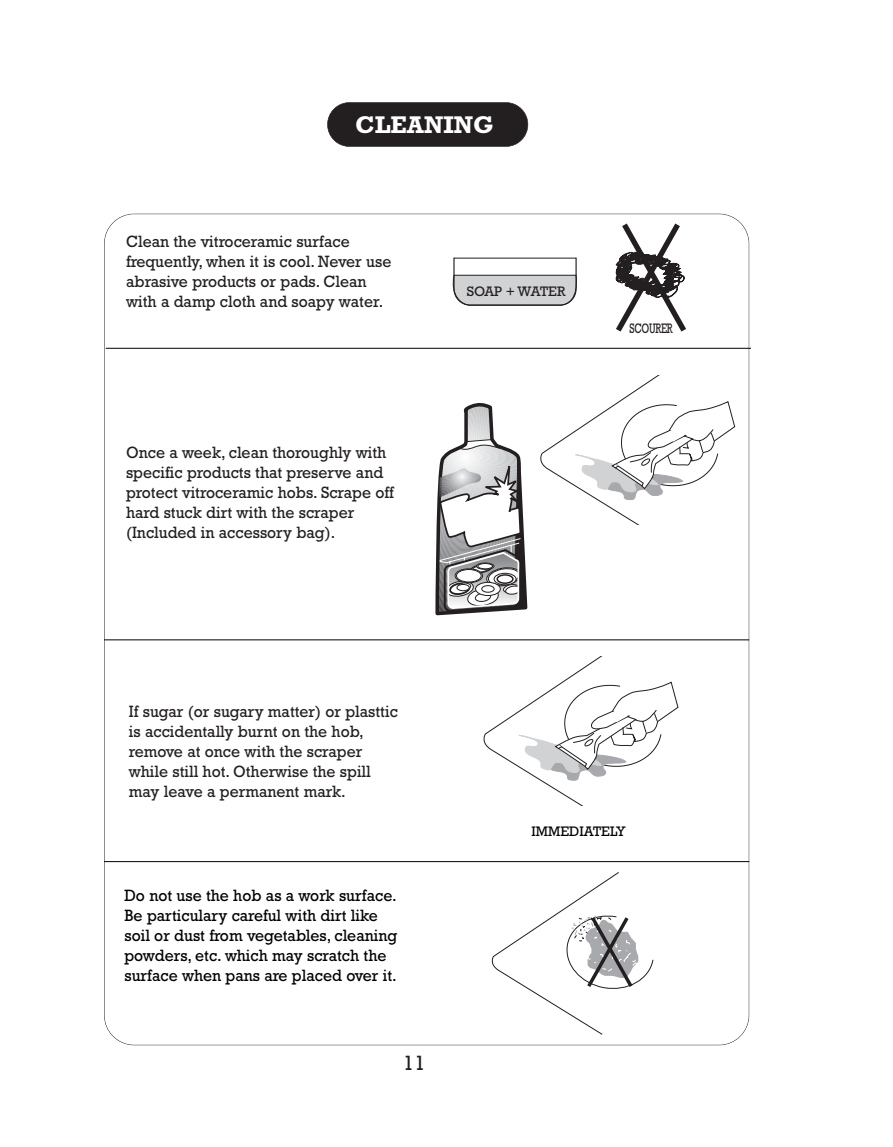
<style>
.page{position:relative;width:893px;height:1147px;background:#fff}
.page>*{position:absolute;margin:0;border:0;box-sizing:border-box;transform-origin:0 0}
.t1{font:700 24.5px "Rockwell";color:#fff}
.t2{font:21px "Rockwell";color:#231f20}
.t3{font:16.62px/19.9px "Rockwell";color:#231f20;scale:.95 1}
.t4{font:16.62px/19.9px "Rockwell";color:#000;scale:.95 1}
.t5{font:14px "Rockwell";color:#000}
.t6{font:14px "Rockwell";color:#231f20}
.t7{font:14px "Rockwell";letter-spacing:-.035em;color:#231f20;scale:.7 1}
</style>
<div class="page">
<div style="left:327px;top:102px;width:201px;height:44px;background:#231f20;border-radius:22px"></div>
<div style="left:327px;top:102px;width:201px;height:45px;border:1px solid #231f20;border-radius:22px"></div>
<svg style="left:492px;top:872px;width:161px;height:162px"></svg>
<hr style="left:104px;top:639px;width:645px;height:1px;background:#000">
<hr style="left:106px;top:348px;width:645px;height:1px;background:#000">
<hr style="left:104px;top:861px;width:645px;height:1px;background:#000">
<svg style="left:540px;top:375px;width:195px;height:149px"></svg>
<svg style="left:483px;top:656px;width:195px;height:149px"></svg>
<svg style="left:452px;top:257px;width:125px;height:49px"></svg>
<hr style="left:454px;top:258px;width:122px;height:1px;background:#231f20">
<svg style="left:615px;top:223px;width:71px;height:109px"></svg>
<svg style="left:433px;top:347px;width:96px;height:269px"></svg>
<h1 class="t1" style="left:355px;top:116px;width:140px">CLEANING</h1>
<p class="t3" style="left:126px;top:233px;width:281px">Clean the vitroceramic surface frequently, when it is cool. Never use abrasive products or pads. Clean with a damp cloth and soapy water.</p>
<p class="t3" style="left:126px;top:443px;width:283px">Once a week, clean thoroughly with specific products that preserve and protect vitroceramic hobs. Scrape off hard stuck dirt with the scraper (Included in accessory bag).</p>
<p class="t6" style="left:466px;top:286px;width:100px">SOAP + WATER</p>
<p class="t7" style="left:629px;top:323px;width:63px">SCOURER</p>
<p class="t3" style="left:129px;top:703px;width:285px">If sugar (or sugary matter) or plasttic is accidentally burnt on the hob, remove at once with the scraper while still hot. Otherwise the spill may leave a permanent mark.</p>
<p class="t4" style="left:124px;top:887px;width:289px">Do not use the hob as a work surface.<br>Be particulary careful with dirt like soil or dust from vegetables, cleaning powders, etc. which may scratch the surface when pans are placed over it.</p>
<p class="t2" style="left:403px;top:1055px;width:24px">11</p>
<p class="t5" style="left:531px;top:826px;width:95px">IMMEDIATELY</p>
</div>
